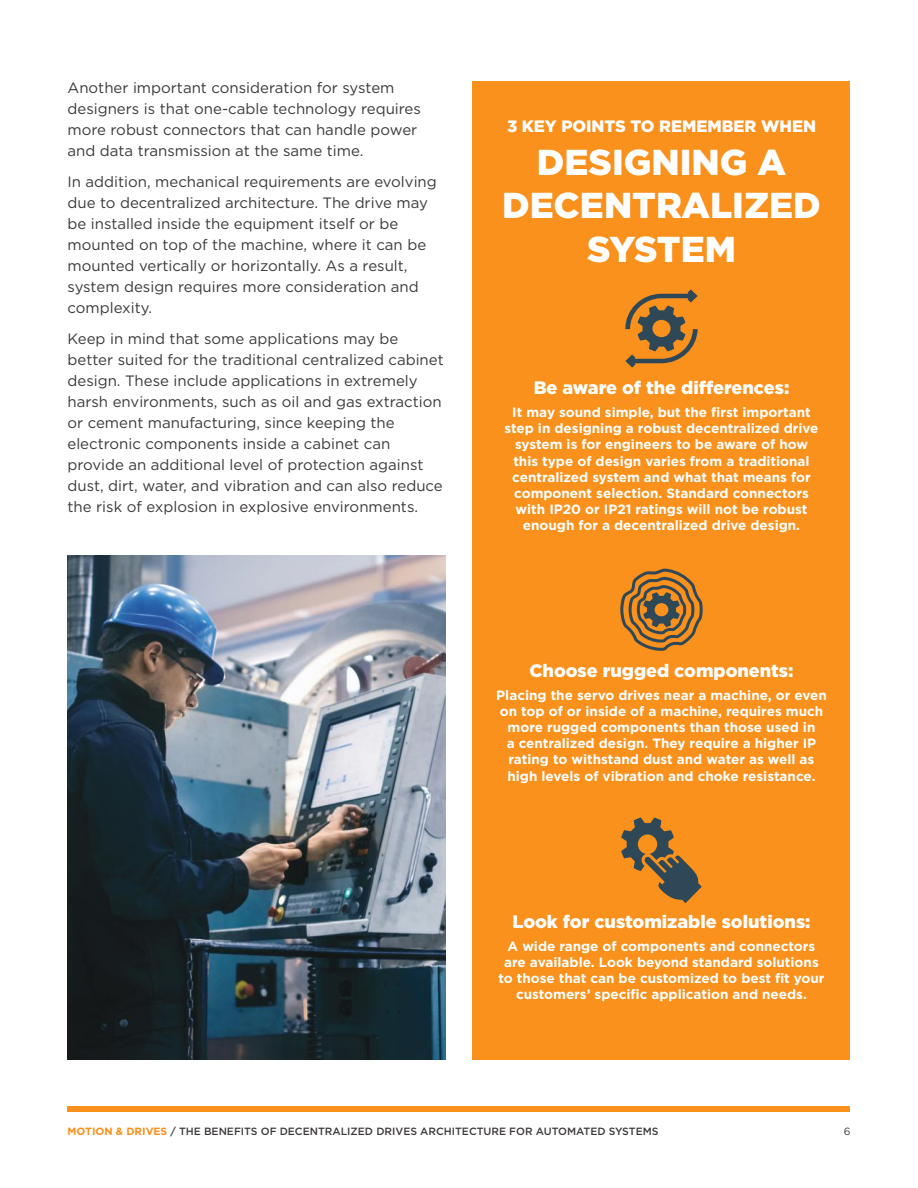
<style>
.page{position:relative;width:918px;height:1188px;background:#fff}
.page>*{position:absolute;margin:0;border:0;box-sizing:border-box;transform-origin:0 0}
.t1{font:900 36px/43.2px "Gotham";color:#fff;text-align:center}
.t2{font:900 18px "Gotham";color:#fff}
.t3{font:900 16.5px "Gotham";color:#fff}
.t4{font:15px/21px "Gotham";color:#3d393a}
.t5{font:700 13.5px/16.2px "Gotham";color:#fff;text-align:center}
.t6{font:500 10.5px "Gotham";color:#3d393a}
.t7{font:10.5px "Gotham";color:#3d393a}
.s1{font-weight:700;color:#f9911c}
</style>
<div class="page">
<div style="left:68px;top:1106px;width:782px;height:6px;background:#f9911c"></div>
<img style="left:68px;top:555px;width:378px;height:505px">
<div style="left:472px;top:81px;width:378px;height:979px;background:#f9911c"></div>
<svg style="left:621px;top:818px;width:81px;height:85px"></svg>
<svg style="left:625px;top:289px;width:73px;height:79px"></svg>
<svg style="left:620px;top:568px;width:83px;height:83px"></svg>
<p class="t4" style="left:68px;top:77px;width:355px">Another important consideration for system designers is that one-cable technology requires more robust connectors that can handle power and data transmission at the same time.</p>
<p class="t4" style="left:68px;top:171px;width:371px">In addition, mechanical requirements are evolving due to decentralized architecture. The drive may be installed inside the equipment itself or be mounted on top of the machine, where it can be mounted vertically or horizontally. As a result, system design requires more consideration and complexity.</p>
<p class="t4" style="left:68px;top:328px;width:378px">Keep in mind that some applications may be better suited for the traditional centralized cabinet design. These include applications in extremely harsh environments, such as oil and gas extraction or cement manufacturing, since keeping the electronic components inside a cabinet can provide an additional level of protection against dust, dirt, water, and vibration and can also reduce the risk of explosion in explosive environments.</p>
<p class="t3" style="left:507px;top:115px;width:310px">3 KEY POINTS TO REMEMBER WHEN</p>
<h1 class="t1" style="left:502px;top:140px;width:320px">DESIGNING A<br>DECENTRALIZED<br>SYSTEM</h1>
<p class="t2" style="left:534px;top:375px;width:257px">Be aware of the differences:</p>
<p class="t5" style="left:505px;top:404px;width:315px">It may sound simple, but the first important step in designing a robust decentralized drive system is for engineers to be aware of how this type of design varies from a traditional centralized system and what that means for component selection. Standard connectors with IP20 or IP21 ratings will not be robust enough for a decentralized drive design.</p>
<p class="t2" style="left:529px;top:658px;width:266px">Choose rugged components:</p>
<p class="t5" style="left:496px;top:687px;width:332px">Placing the servo drives near a machine, or even on top of or inside of a machine, requires much more rugged components than those used in<br>a centralized design. They require a higher IP rating to withstand dust and water as well as high levels of vibration and choke resistance.</p>
<p class="t2" style="left:512px;top:909px;width:300px">Look for customizable solutions:</p>
<p class="t5" style="left:498px;top:938px;width:328px">A wide range of components and connectors are available. Look beyond standard solutions to those that can be customized to best fit your customers’ specific application and needs.</p>
<p class="t6" style="left:68px;top:1125px;width:593px"><span class="s1">MOTION &amp; DRIVES</span> / THE BENEFITS OF DECENTRALIZED DRIVES ARCHITECTURE FOR AUTOMATED SYSTEMS</p>
<p class="t7" style="left:844px;top:1125px;width:8px">6</p>
</div>
